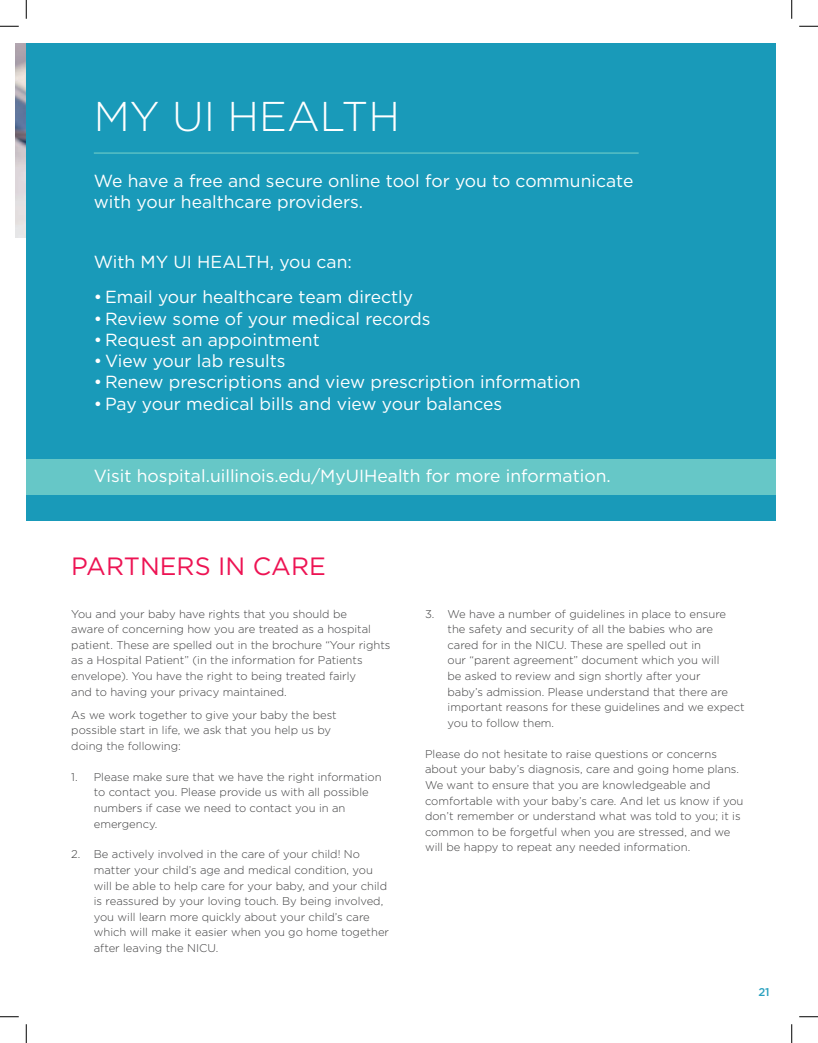
<style>
.page{position:relative;width:818px;height:1043px;background:#fff}
.page>*{position:absolute;margin:0;border:0;box-sizing:border-box;transform-origin:0 0}
.t1{font:300 41.5px "Gotham";color:#fff}
.t2{font:25px "Gotham";color:#ed1353}
.t3{font:17.5px/21.2px "Gotham";color:#fff}
.t4{font:300 11.25px/15.6px "Gotham";color:#3e3e3f}
.t5{font:500 11.25px "Gotham";color:#2aa1bf}
</style>
<div class="page">
<img style="left:15px;top:43px;width:11px;height:195px">
<div style="left:26px;top:43px;width:750px;height:477px;background:#199ab9"></div>
<div style="left:26px;top:459px;width:750px;height:35px;background:#66c7c7"></div>
<hr style="left:94px;top:152px;width:544px;height:2px;background:#66c7c7">
<svg style="left:0;top:25px;width:19px;height:2px"></svg>
<svg style="left:799px;top:25px;width:19px;height:2px"></svg>
<svg style="left:0;top:1016px;width:19px;height:1px"></svg>
<svg style="left:799px;top:1016px;width:19px;height:1px"></svg>
<svg style="left:25px;top:0;width:2px;height:19px"></svg>
<svg style="left:25px;top:1024px;width:2px;height:18px"></svg>
<svg style="left:791px;top:0;width:1px;height:19px"></svg>
<svg style="left:791px;top:1024px;width:1px;height:18px"></svg>
<h1 class="t1" style="left:94px;top:90px;width:308px">MY UI HEALTH</h1>
<h3 class="t3" style="left:94px;top:170px;width:541px">We have a free and secure online tool for you to communicate with your healthcare providers.</h3>
<h3 class="t3" style="left:94px;top:251px;width:260px">With MY UI HEALTH, you can:</h3>
<h3 class="t3" style="left:94px;top:286px;width:321px">• Email your healthcare team directly</h3>
<h3 class="t3" style="left:94px;top:307px;width:338px">• Review some of your medical records</h3>
<h3 class="t3" style="left:94px;top:329px;width:227px">• Request an appointment</h3>
<h3 class="t3" style="left:94px;top:350px;width:193px">• View your lab results</h3>
<h3 class="t3" style="left:94px;top:371px;width:488px">• Renew prescriptions and view prescription information</h3>
<h3 class="t3" style="left:94px;top:392px;width:410px">• Pay your medical bills and view your balances</h3>
<h3 class="t3" style="left:94px;top:465px;width:518px">Visit hospital.uillinois.edu/MyUIHealth for more information.</h3>
<h2 class="t2" style="left:71px;top:550px;width:256px">PARTNERS IN CARE</h2>
<p class="t4" style="left:71px;top:605px;width:321px">You and your baby have rights that you should be<br>aware of concerning how you are treated as a hospital patient. These are spelled out in the brochure “Your rights as a Hospital Patient” (in the information for Patients envelope). You have the right to being treated fairly<br>and to having your privacy maintained.</p>
<p class="t4" style="left:71px;top:706px;width:267px">As we work together to give your baby the best possible start in life, we ask that you help us by doing the following:</p>
<p class="t4" style="left:94px;top:768px;width:289px;text-indent:-22px">1. Please make sure that we have the right information to contact you. Please provide us with all possible numbers if case we need to contact you in an emergency.</p>
<p class="t4" style="left:94px;top:846px;width:297px;text-indent:-22px">2. Be actively involved in the care of your child! No matter your child’s age and medical condition, you will be able to help care for your baby, and your child is reassured by your loving touch. By being involved, you will learn more quickly about your child’s care which will make it easier when you go home together after leaving the NICU.</p>
<p class="t4" style="left:447px;top:605px;width:299px;text-indent:-22px">3. We have a number of guidelines in place to ensure the safety and security of all the babies who are cared for in the NICU. These are spelled out in<br>our “parent agreement” document which you will<br>be asked to review and sign shortly after your<br>baby’s admission. Please understand that there are important reasons for these guidelines and we expect you to follow them.</p>
<p class="t4" style="left:425px;top:745px;width:320px">Please do not hesitate to raise questions or concerns about your baby’s diagnosis, care and going home plans.<br>We want to ensure that you are knowledgeable and comfortable with your baby’s care. And let us know if you don’t remember or understand what was told to you; it is common to be forgetful when you are stressed, and we will be happy to repeat any needed information.</p>
<p class="t5" style="left:758px;top:984px;width:13px">21</p>
</div>
